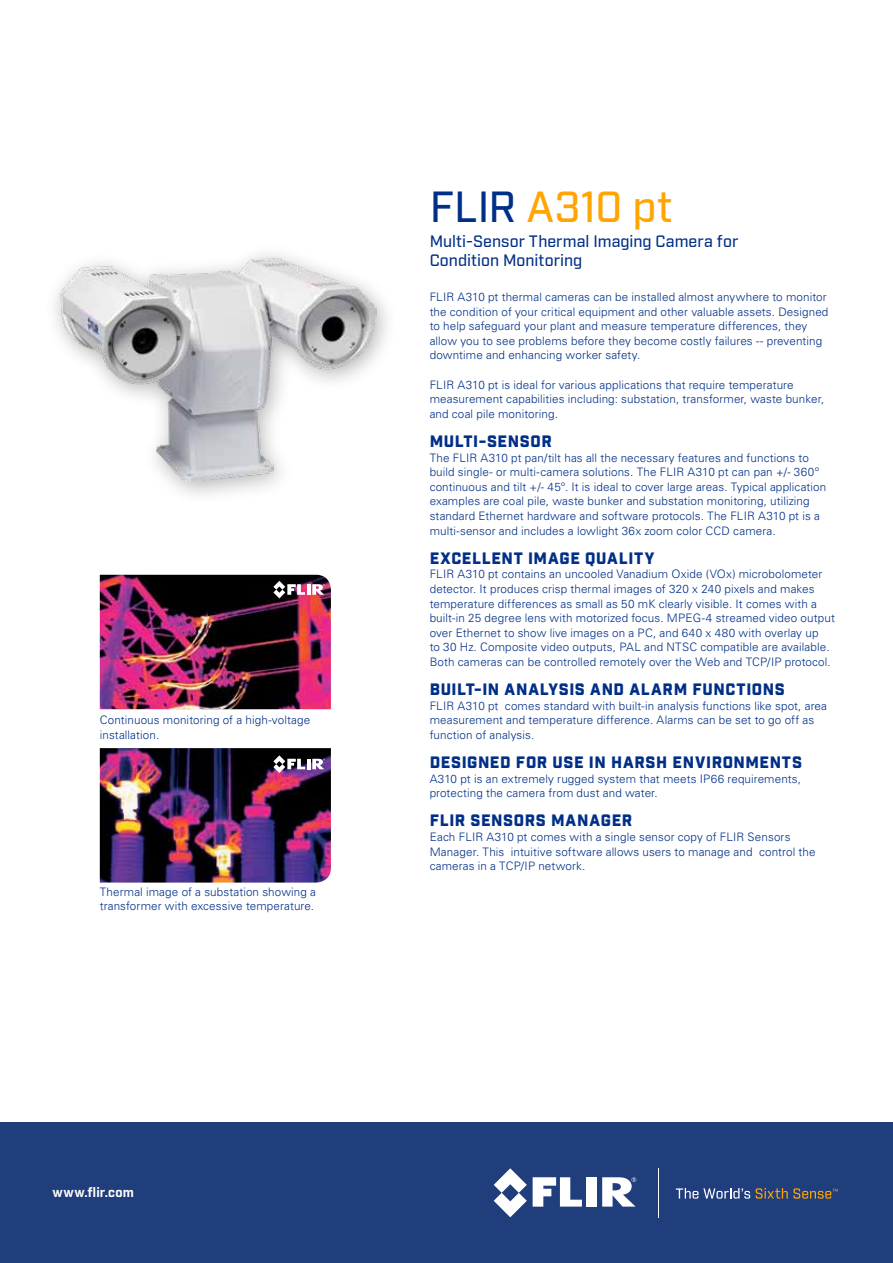
<style>
.page{position:relative;width:893px;height:1263px;background:#fff}
.page>*{position:absolute;margin:0;border:0;box-sizing:border-box;transform-origin:0 0}
.t1{font:500 42.3px "Industry";letter-spacing:.005em;color:#ffa400}
.t2{font:900 16.05px "Industry";letter-spacing:.035em;color:#002f87}
.t3{font:500 16.05px/19.2px "Industry";color:#002f87}
.t4{font:700 13.2px "Industry";letter-spacing:.015em;color:#fff}
.t5{font:300 11.7px/14.5px "Univers LT Std";letter-spacing:.01em;color:#002f87}
.s1{color:#002f87}
</style>
<div class="page">
<div style="left:44px;top:244px;width:354px;height:262px;background:#000;opacity:.3"></div>
<img style="left:60px;top:257px;width:317px;height:225px">
<img style="left:100px;top:575px;width:231px;height:134px">
<img style="left:100px;top:748px;width:231px;height:134px">
<svg style="left:273px;top:581px;width:52px;height:17px"></svg>
<svg style="left:273px;top:755px;width:52px;height:18px"></svg>
<div style="left:0;top:1123px;width:893px;height:140px;background:#203d7c"></div>
<svg style="left:533px;top:1177px;width:49px;height:30px"></svg>
<div style="left:587px;top:1177px;width:10px;height:29px;background:#fff"></div>
<svg style="left:494px;top:1168px;width:33px;height:49px"></svg>
<svg style="left:602px;top:1177px;width:34px;height:29px"></svg>
<svg style="left:676px;top:1188px;width:74px;height:10px"></svg>
<svg style="left:756px;top:1188px;width:82px;height:10px"></svg>
<hr style="left:658px;top:1168px;width:1px;height:49px;background:#fff">
<p class="t5" style="left:100px;top:713px;width:212px">Continuous monitoring of a high-voltage installation.</p>
<p class="t5" style="left:100px;top:884px;width:218px">Thermal image of a substation showing a transformer with excessive temperature.</p>
<p class="t4" style="left:53px;top:1184px;width:83px">www.flir.com</p>
<h1 class="t1" style="left:430px;top:181px;width:244px"><span class="s1">FLIR</span> A310 pt</h1>
<h2 class="t3" style="left:430px;top:232px;width:310px">Multi-Sensor Thermal Imaging Camera for<br>Condition Monitoring</h2>
<p class="t5" style="left:430px;top:290px;width:400px">FLIR A310 pt thermal cameras can be installed almost anywhere to monitor the condition of your critical equipment and other valuable assets. Designed to help safeguard your plant and measure temperature differences, they allow you to see problems before they become costly failures -- preventing downtime and enhancing worker safety.</p>
<p class="t5" style="left:430px;top:377px;width:396px">FLIR A310 pt is ideal for various applications that require temperature measurement capabilities including: substation, transformer, waste bunker, and coal pile monitoring.</p>
<h2 class="t2" style="left:430px;top:431px;width:124px">MULTI-SENSOR</h2>
<p class="t5" style="left:430px;top:450px;width:398px">The FLIR A310 pt pan/tilt has all the necessary features and functions to build single- or multi-camera solutions. The FLIR A310 pt can pan +/- 360º continuous and tilt +/- 45º. It is ideal to cover large areas. Typical application examples are coal pile, waste bunker and substation monitoring, utilizing standard Ethernet hardware and software protocols. The FLIR A310 pt is a multi-sensor and includes a lowlight 36x zoom color CCD camera.</p>
<h2 class="t2" style="left:430px;top:548px;width:226px">EXCELLENT IMAGE QUALITY</h2>
<p class="t5" style="left:430px;top:567px;width:407px">FLIR A310 pt contains an uncooled Vanadium Oxide (VOx) microbolometer detector. It produces crisp thermal images of 320 x 240 pixels and makes temperature differences as small as 50 mK clearly visible. It comes with a built-in 25 degree lens with motorized focus. MPEG-4 streamed video output over Ethernet to show live images on a PC, and 640 x 480 with overlay up<br>to 30 Hz. Composite video outputs, PAL and NTSC compatible are available.<br>Both cameras can be controlled remotely over the Web and TCP/IP protocol.</p>
<h2 class="t2" style="left:430px;top:679px;width:357px">BUILT-IN ANALYSIS AND ALARM FUNCTIONS</h2>
<p class="t5" style="left:430px;top:698px;width:399px">FLIR A310 pt comes standard with built-in analysis functions like spot, area measurement and temperature difference. Alarms can be set to go off as function of analysis.</p>
<h2 class="t2" style="left:430px;top:752px;width:374px">DESIGNED FOR USE IN HARSH ENVIRONMENTS</h2>
<p class="t5" style="left:430px;top:771px;width:373px">A310 pt is an extremely rugged system that meets IP66 requirements, protecting the camera from dust and water.</p>
<h2 class="t2" style="left:430px;top:811px;width:204px">FLIR SENSORS MANAGER</h2>
<p class="t5" style="left:430px;top:829px;width:387px">Each FLIR A310 pt comes with a single sensor copy of FLIR Sensors<br>Manager. This intuitive software allows users to manage and control the cameras in a TCP/IP network.</p>
</div>
